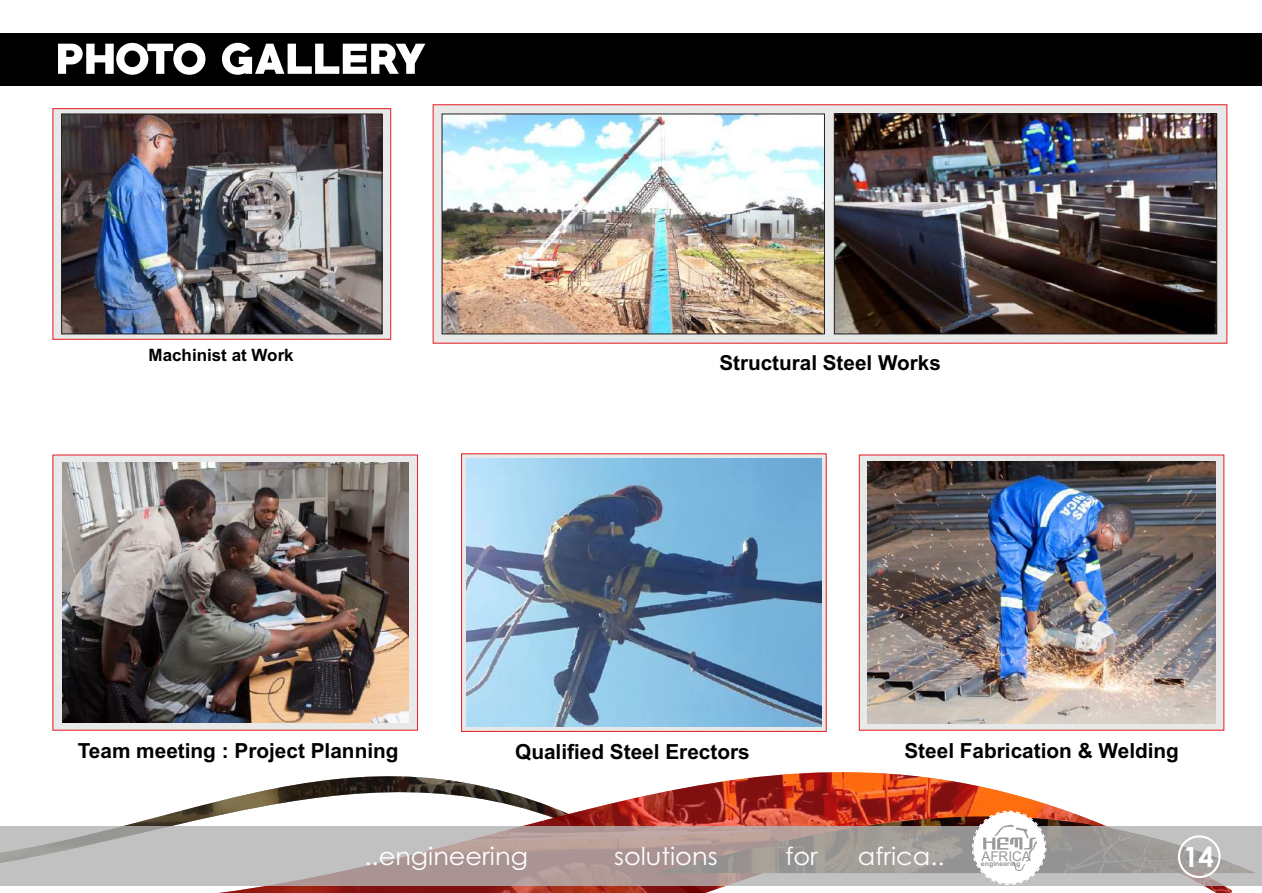
<style>
.page{position:relative;width:1262px;height:893px;background:#fff}
.page>*{position:absolute;margin:0;border:0;box-sizing:border-box;transform-origin:0 0}
.t1{font:700 27.6px "Century Gothic";color:#fff}
.t2{font:24.6px "Century Gothic";color:#fff;scale:1.04 1}
.t3{font:700 20.85px "Arial";color:#000}
.t4{font:700 20.7px "Arial";color:#000}
.t5{font:700 16.95px "Arial";color:#000}
.t6{font:13.5px "Arial";color:#999}
.t7{font:700 6.9px "Arial";color:#999}
</style>
<div class="page">
<img style="left:52px;top:682px;width:166px;height:144px">
<img style="left:218px;top:648px;width:1013px;height:244px">
<div style="left:859px;top:455px;width:365px;height:275px;background:#e7e8e8"></div>
<svg style="left:461px;top:453px;width:365px;height:278px;background:#ddcace"></svg>
<img style="left:466px;top:458px;width:355px;height:268px">
<svg style="left:433px;top:105px;width:794px;height:238px;background:#ded6d6"></svg>
<svg style="left:53px;top:108px;width:338px;height:231px;background:#dac7c8"></svg>
<div style="left:0;top:33px;width:1262px;height:53px;background:#000"></div>
<svg style="left:58px;top:43px;width:147px;height:32px"></svg>
<svg style="left:222px;top:43px;width:203px;height:32px"></svg>
<div style="left:53px;top:455px;width:365px;height:275px;background:linear-gradient(to right,#e8e9e9,#e8e9e9)"></div>
<img style="left:656px;top:777px;width:575px;height:49px">
<div style="left:0;top:826px;width:1262px;height:60px;background:#b3b3b3;opacity:.81"></div>
<div style="left:973px;top:812px;width:71px;height:71px;background:#fff;border:1px solid #fff;border-radius:50%"></div>
<svg style="left:983px;top:824px;width:54px;height:46px"></svg>
<svg style="left:1177px;top:835px;width:43px;height:43px;background:#bab8b7"></svg>
<img style="left:63px;top:116px;width:317px;height:216px">
<div style="left:61px;top:114px;width:321px;height:220px;border:1px solid #231f20"></div>
<img style="left:867px;top:461px;width:348px;height:263px">
<img style="left:443px;top:116px;width:380px;height:216px">
<div style="left:441px;top:114px;width:384px;height:220px;border:1px solid #231f20"></div>
<img style="left:836px;top:116px;width:379px;height:216px">
<div style="left:834px;top:114px;width:383px;height:220px;border:1px solid #231f20"></div>
<img style="left:62px;top:462px;width:346px;height:260px">
<p class="t5" style="left:148px;top:348px;width:147px">Machinist at Work</p>
<p class="t4" style="left:719px;top:355px;width:223px">Structural Steel Works</p>
<p class="t3" style="left:78px;top:742px;width:322px">Team meeting : Project Planning</p>
<p class="t3" style="left:515px;top:744px;width:236px">Qualified Steel Erectors</p>
<p class="t3" style="left:904px;top:742px;width:276px">Steel Fabrication &amp; Welding</p>
<p class="t2" style="left:364px;top:846px;width:159px">..engineering</p>
<p class="t2" style="left:614px;top:846px;width:101px">solutions</p>
<p class="t2" style="left:785px;top:846px;width:33px">for</p>
<p class="t2" style="left:858px;top:846px;width:85px">africa..</p>
<p class="t6" style="left:981px;top:850px;width:51px">AFRICA</p>
<p class="t7" style="left:981px;top:860px;width:41px">engineering</p>
<h1 class="t1" style="left:1183px;top:845px;width:32px">14</h1>
</div>
